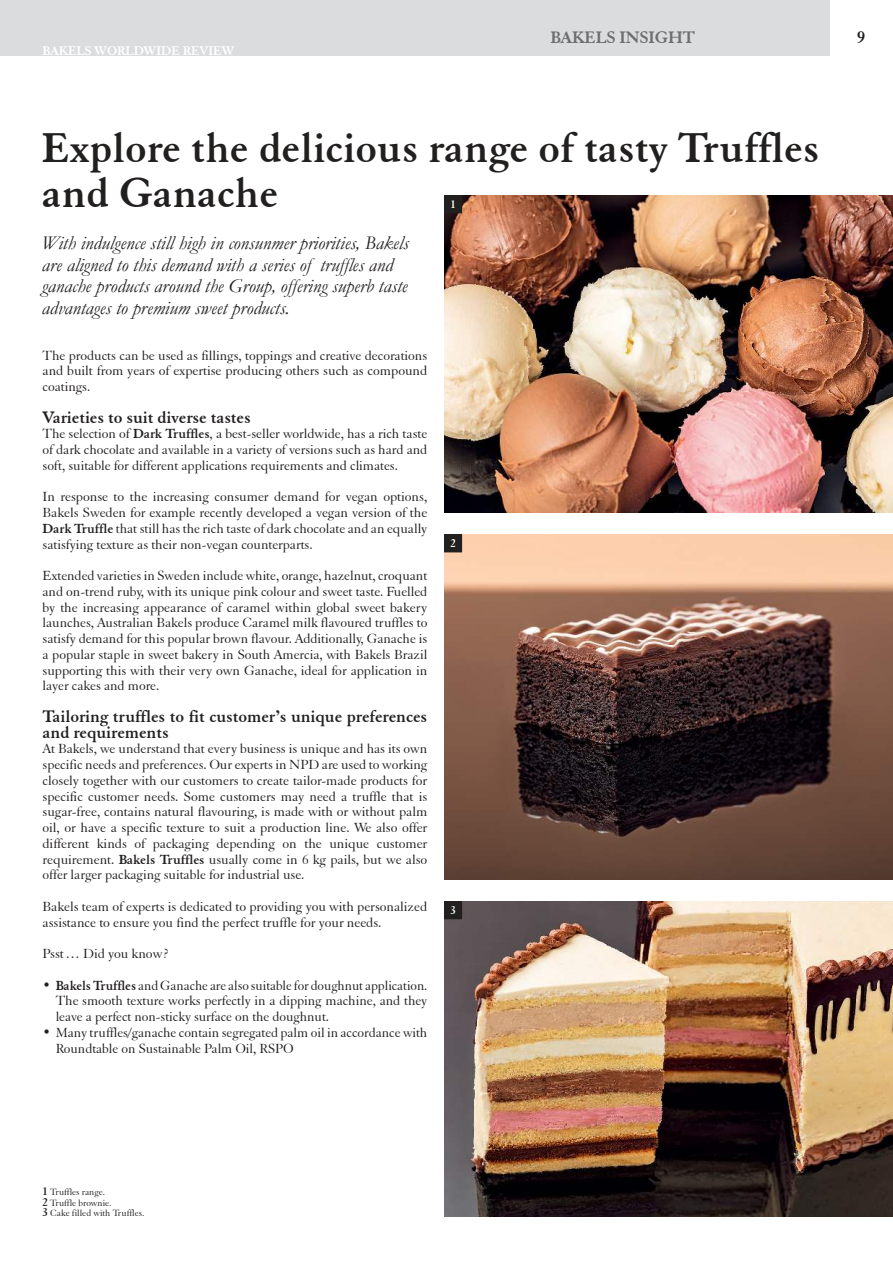
<style>
.page{position:relative;width:893px;height:1263px;background:#fff}
.page>*{position:absolute;margin:0;border:0;box-sizing:border-box;transform-origin:0 0}
.t1{font:700 45px/45px "Elegant Garamond BT";color:#221f1f}
.t2{font:italic 19.5px/21.8px "Garamond";color:#221f1f}
.t3{font:700 18px/15.8px "Elegant Garamond BT";letter-spacing:-.005em;color:#221f1f}
.t4{font:700 18px "Elegant Garamond BT";color:#6c6e70}
.t5{font:14.25px/15.8px "Elegant Garamond BT";letter-spacing:-.005em;color:#221f1f;text-align:justify}
.t6{font:700 13.5px "Elegant Garamond BT";color:#fff}
.t7{font:700 12px "Elegant Garamond BT";color:#fff}
.t8{font:9.75px/10.5px "Elegant Garamond BT";color:#221f1f}
.s1{font-weight:700}
.s2{font-weight:700;font-size:12px}
</style>
<div class="page">
<div style="left:0;top:0;width:829px;height:55px;background:#dbdcde"></div>
<img style="left:444px;top:196px;width:449px;height:316px">
<img style="left:444px;top:535px;width:449px;height:344px">
<img style="left:444px;top:901px;width:449px;height:315px">
<div style="left:445px;top:535px;width:17px;height:17px;background:#221f1f"></div>
<div style="left:444px;top:535px;width:18px;height:17px;border:1px solid #221f1f"></div>
<div style="left:445px;top:196px;width:17px;height:17px;background:#221f1f"></div>
<div style="left:444px;top:196px;width:18px;height:17px;border:1px solid #221f1f"></div>
<div style="left:445px;top:902px;width:17px;height:17px;background:#221f1f"></div>
<div style="left:444px;top:901px;width:18px;height:18px;border:1px solid #221f1f"></div>
<p class="t6" style="left:43px;top:46px;width:193px">BAKELS WORLDWIDE REVIEW</p>
<p class="t4" style="left:550px;top:31px;width:146px">BAKELS INSIGHT</p>
<h1 class="t1" style="left:42px;top:129px;width:779px">Explore the delicious range of tasty Truffles and Ganache</h1>
<p class="t7" style="left:450px;top:199px;width:7px">1</p>
<h2 class="t2" style="left:42px;top:234px;width:368px">With indulgence still high in consunmer priorities, Bakels are aligned to this demand with a series of truffles and ganache products around the Group, offering superb taste advantages to premium sweet products.</h2>
<p class="t5" style="left:43px;top:348px;width:386px">The products can be used as fillings, toppings and creative decorations and built from years of expertise producing others such as compound coatings.</p>
<p class="t3" style="left:43px;top:411px;width:210px">Varieties to suit diverse tastes</p>
<p class="t5" style="left:43px;top:427px;width:386px">The selection of <span class="s1">Dark Truffles</span>, a best-seller worldwide, has a rich taste of dark chocolate and available in a variety of versions such as hard and soft, suitable for different applications requirements and climates.</p>
<p class="t5" style="left:43px;top:490px;width:386px">In response to the increasing consumer demand for vegan options, Bakels Sweden for example recently developed a vegan version of the <span class="s1">Dark Truffle</span> that still has the rich taste of dark chocolate and an equally satisfying texture as their non-vegan counterparts.</p>
<p class="t5" style="left:43px;top:569px;width:386px">Extended varieties in Sweden include white, orange, hazelnut, croquant and on-trend ruby, with its unique pink colour and sweet taste. Fuelled by the increasing appearance of caramel within global sweet bakery launches, Australian Bakels produce Caramel milk flavoured truffles to satisfy demand for this popular brown flavour. Additionally, Ganache is a popular staple in sweet bakery in South Amercia, with Bakels Brazil supporting this with their very own Ganache, ideal for application in layer cakes and more.</p>
<p class="t3" style="left:43px;top:710px;width:386px">Tailoring truffles to fit customer’s unique preferences and requirements</p>
<p class="t5" style="left:43px;top:742px;width:386px">At Bakels, we understand that every business is unique and has its own specific needs and preferences. Our experts in NPD are used to working closely together with our customers to create tailor-made products for specific customer needs. Some customers may need a truffle that is sugar-free, contains natural flavouring, is made with or without palm oil, or have a specific texture to suit a production line. We also offer different kinds of packaging depending on the unique customer requirement. <span class="s1">Bakels Truffles</span> usually come in 6 kg pails, but we also offer larger packaging suitable for industrial use.</p>
<p class="t5" style="left:43px;top:899px;width:386px">Bakels team of experts is dedicated to providing you with personalized assistance to ensure you find the perfect truffle for your needs.</p>
<p class="t5" style="left:43px;top:947px;width:128px">Psst … Did you know ?</p>
<p class="t5" style="left:56px;top:978px;width:373px;text-indent:-13px">• <span class="s1">Bakels Truffles</span> and Ganache are also suitable for doughnut application.<br>The smooth texture works perfectly in a dipping machine, and they leave a perfect non-sticky surface on the doughnut.</p>
<p class="t5" style="left:56px;top:1025px;width:373px;text-indent:-13px">• Many truffles/ganache contain segregated palm oil in accordance with<br>Roundtable on Sustainable Palm Oil, RSPO</p>
<p class="t7" style="left:450px;top:539px;width:7px">2</p>
<p class="t7" style="left:450px;top:905px;width:7px">3</p>
<p class="t3" style="left:857px;top:31px;width:10px">9</p>
<p class="t8" style="left:43px;top:1187px;width:103px"><span class="s2">1</span> Truffles range.<br><span class="s2">2</span> Truffle brownie.<br><span class="s2">3</span> Cake filled with Truffles.</p>
</div>
